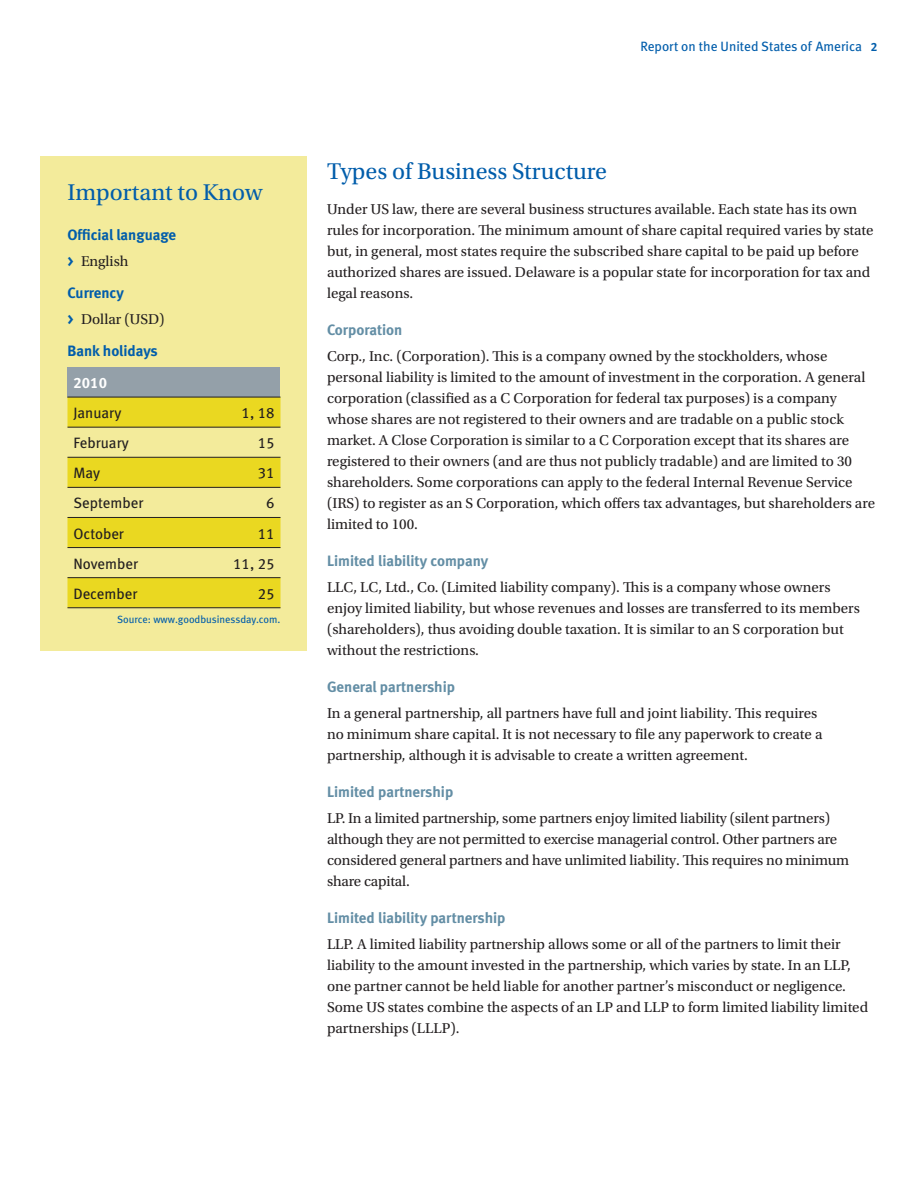
<style>
.page{position:relative;width:918px;height:1188px;background:#fff}
.page>*{position:absolute;margin:0;border:0;box-sizing:border-box;transform-origin:0 0}
.Heading_3{font:24px "Utopia Std";color:#015dab}
.Bullet_Point{font:15px/21px "Utopia Std";color:#231f20}
.Heading_4{font:15px "Meta Bold LF";color:#638ea5}
.Table_Data{font:15px "Meta Book LF";color:#231f20}
.Heading_4-2{font:15px "Meta Bold LF";color:#015dab}
.Table_Column_Header{font:15px "Meta Bold LF";color:#fff}
.Page_header{font:13.5px "Meta Book LF";color:#015dab}
.Contributor_Credit{font:10.5px "Meta Book LF";color:#015dab}
</style>
<div class="page">
<div style="left:40px;top:156px;width:268px;height:495px;background:#f3eb9b"></div>
<div style="left:68px;top:367px;width:212px;height:30px;background:#94a0a9"></div>
<svg style="left:68px;top:398px;width:212px;height:209px;fill:#ead821"></svg>
<hr style="left:68px;top:397px;width:212px;height:1px;background:#231f20">
<hr style="left:68px;top:427px;width:212px;height:1px;background:#231f20">
<hr style="left:68px;top:457px;width:212px;height:1px;background:#231f20">
<hr style="left:68px;top:487px;width:212px;height:1px;background:#231f20">
<hr style="left:68px;top:517px;width:212px;height:1px;background:#231f20">
<hr style="left:68px;top:547px;width:212px;height:1px;background:#231f20">
<hr style="left:68px;top:577px;width:212px;height:1px;background:#231f20">
<hr style="left:68px;top:607px;width:212px;height:1px;background:#231f20">
<p class="Heading_3" style="left:68px;top:180px;width:196px">Important to Know</p>
<p class="Heading_4-2" style="left:68px;top:226px;width:110px">Official language</p>
<p class="Bullet_Point" style="left:81px;top:251px;width:49px">English</p>
<p class="Heading_4-2" style="left:68px;top:283px;width:58px">Currency</p>
<p class="Bullet_Point" style="left:81px;top:309px;width:85px">Dollar (USD)</p>
<p class="Heading_4-2" style="left:68px;top:341px;width:92px">Bank holidays</p>
<p class="Table_Column_Header" style="left:74px;top:373px;width:35px">2010</p>
<p class="Table_Data" style="left:74px;top:403px;width:50px">January</p>
<p class="Table_Data" style="left:242px;top:403px;width:34px">1, 18</p>
<p class="Table_Data" style="left:74px;top:434px;width:57px">February</p>
<p class="Table_Data" style="left:258px;top:434px;width:18px">15</p>
<p class="Table_Data" style="left:74px;top:464px;width:28px">May</p>
<p class="Table_Data" style="left:258px;top:464px;width:18px">31</p>
<p class="Table_Data" style="left:74px;top:494px;width:71px">September</p>
<p class="Table_Data" style="left:266px;top:494px;width:10px">6</p>
<p class="Table_Data" style="left:74px;top:524px;width:52px">October</p>
<p class="Table_Data" style="left:258px;top:524px;width:18px">11</p>
<p class="Table_Data" style="left:74px;top:554px;width:66px">November</p>
<p class="Table_Data" style="left:233px;top:554px;width:43px">11, 25</p>
<p class="Table_Data" style="left:74px;top:584px;width:65px">December</p>
<p class="Table_Data" style="left:258px;top:584px;width:18px">25</p>
<p class="Contributor_Credit" style="left:117px;top:613px;width:165px">Source: www.goodbusinessday.com.</p>
<p class="Heading_4-2" style="left:68px;top:252px;width:8px">&gt;</p>
<p class="Heading_4-2" style="left:68px;top:310px;width:8px">&gt;</p>
<p class="Page_header" style="left:640px;top:38px;width:223px">Report on the United States of America</p>
<p class="Heading_3" style="left:327px;top:159px;width:282px">Types of Business Structure</p>
<p class="Bullet_Point" style="left:327px;top:199px;width:548px">Under US law, there are several business structures available. Each state has its own rules for incorporation. The minimum amount of share capital required varies by state but, in general, most states require the subscribed share capital to be paid up before authorized shares are issued. Delaware is a popular state for incorporation for tax and legal reasons.</p>
<p class="Heading_4" style="left:327px;top:320px;width:77px">Corporation</p>
<p class="Bullet_Point" style="left:327px;top:346px;width:550px">Corp., Inc. (Corporation). This is a company owned by the stockholders, whose personal liability is limited to the amount of investment in the corporation. A general corporation (classified as a C Corporation for federal tax purposes) is a company whose shares are not registered to their owners and are tradable on a public stock market. A Close Corporation is similar to a C Corporation except that its shares are registered to their owners (and are thus not publicly tradable) and are limited to 30 shareholders. Some corporations can apply to the federal Internal Revenue Service (IRS) to register as an S Corporation, which offers tax advantages, but shareholders are limited to 100.</p>
<p class="Heading_4" style="left:327px;top:551px;width:163px">Limited liability company</p>
<p class="Bullet_Point" style="left:327px;top:577px;width:534px">LLC, LC, Ltd., Co. (Limited liability company). This is a company whose owners enjoy limited liability, but whose revenues and losses are transferred to its members (shareholders), thus avoiding double taxation. It is similar to an S corporation but without the restrictions.</p>
<p class="Heading_4" style="left:327px;top:677px;width:130px">General partnership</p>
<p class="Bullet_Point" style="left:327px;top:703px;width:497px">In a general partnership, all partners have full and joint liability. This requires no minimum share capital. It is not necessary to file any paperwork to create a partnership, although it is advisable to create a written agreement.</p>
<p class="Heading_4" style="left:327px;top:782px;width:128px">Limited partnership</p>
<p class="Bullet_Point" style="left:327px;top:808px;width:524px">LP. In a limited partnership, some partners enjoy limited liability (silent partners) although they are not permitted to exercise managerial control. Other partners are considered general partners and have unlimited liability. This requires no minimum share capital.</p>
<p class="Heading_4" style="left:327px;top:908px;width:180px">Limited liability partnership</p>
<p class="Bullet_Point" style="left:327px;top:934px;width:543px">LLP. A limited liability partnership allows some or all of the partners to limit their liability to the amount invested in the partnership, which varies by state. In an LLP, one partner cannot be held liable for another partner’s misconduct or negligence.<br>Some US states combine the aspects of an LP and LLP to form limited liability limited partnerships (LLLP).</p>
</div>
